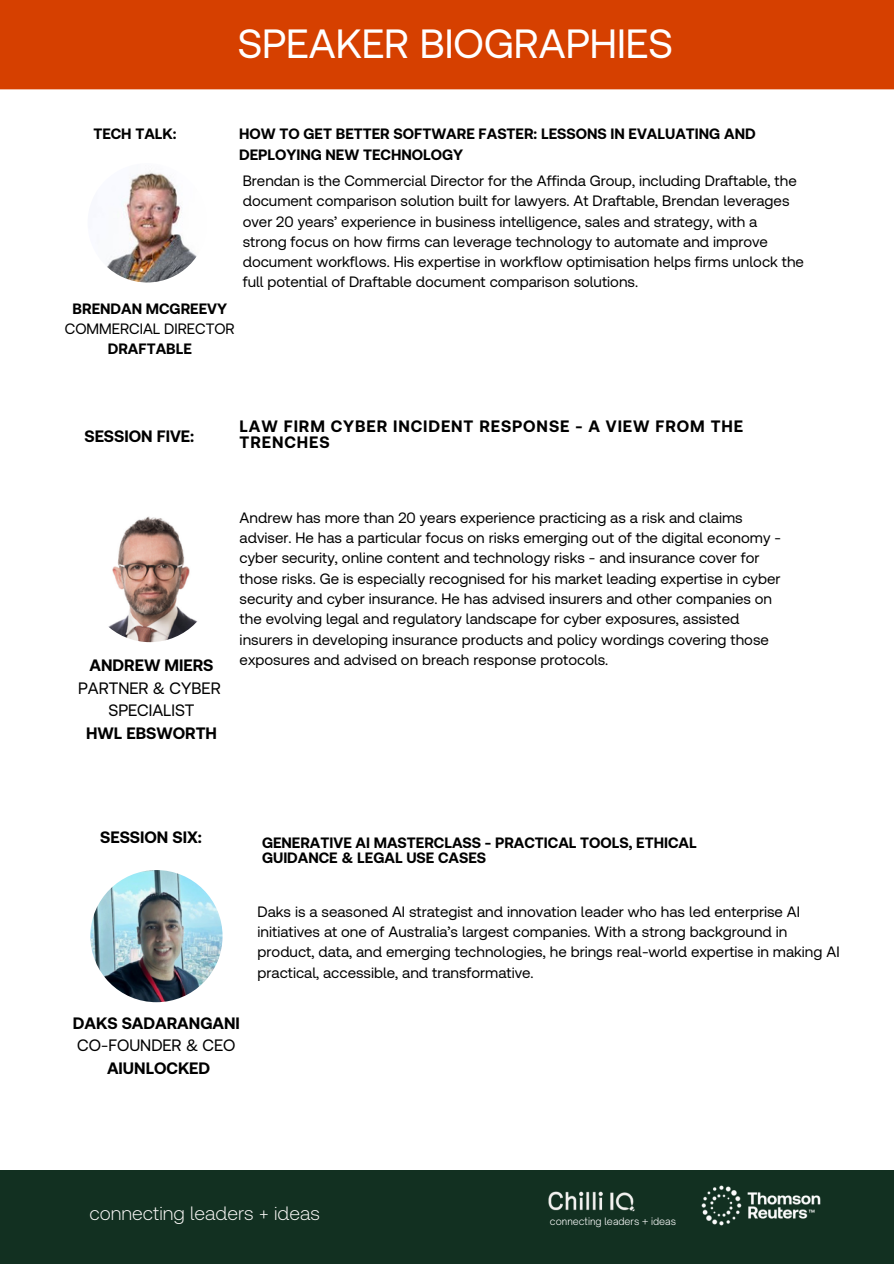
<style>
.page{position:relative;width:894px;height:1264px;background:#fff}
.page>*{position:absolute;margin:0;border:0;box-sizing:border-box;transform-origin:0 0}
.t1{font:40.8px "Clario";color:#fff}
.t2{font:300 19.35px "Clario";color:#fcfaf8}
.t3{font:700 16.5px/22.5px "Clario";color:#000;text-align:center}
.t4{font:700 16.5px/17px "Clario";letter-spacing:.055em;color:#000}
.t5{font:16.5px/22.5px "Clario";color:#000;text-align:center}
.t6{font:15px/20.2px "Clario";color:#000}
.t7{font:700 15px/20.2px "Clario";color:#000}
.t8{font:300 9.75px "Open Sauce One";color:#fff}
.s1{font-weight:400}
.s2{font-weight:700}
</style>
<div class="page">
<div style="left:0;top:0;width:893px;height:89px;background:#d64000"></div>
<img style="left:90px;top:870px;width:132px;height:132px;border-radius:50%">
<img style="left:86px;top:514px;width:128px;height:128px;border-radius:50%">
<div style="left:0;top:1170px;width:893px;height:93px;background:#123021"></div>
<img style="left:701px;top:1185px;width:120px;height:41px">
<img style="left:548px;top:1191px;width:87px;height:21px">
<img style="left:88px;top:163px;width:119px;height:119px;border-radius:50%">
<h1 class="t1" style="left:238px;top:20px;width:436px">SPEAKER BIOGRAPHIES</h1>
<p class="t7" style="left:93px;top:124px;width:85px">TECH TALK:</p>
<h4 class="t7" style="left:239px;top:124px;width:518px">HOW TO GET BETTER SOFTWARE FASTER: LESSONS IN EVALUATING AND<br>DEPLOYING NEW TECHNOLOGY</h4>
<p class="t7" style="left:65px;top:298px;width:171px;text-align:center">BRENDAN MCGREEVY<br><span class="s1">COMMERCIAL DIRECTOR<br></span>DRAFTABLE</p>
<h2 class="t6" style="left:243px;top:171px;width:562px">Brendan is the Commercial Director for the Affinda Group, including Draftable, the document comparison solution built for lawyers. At Draftable, Brendan leverages over 20 years’ experience in business intelligence, sales and strategy, with a strong focus on how firms can leverage technology to automate and improve document workflows. His expertise in workflow optimisation helps firms unlock the full potential of Draftable document comparison solutions.</h2>
<h3 class="t3" style="left:84px;top:425px;width:111px">SESSION FIVE:</h3>
<h3 class="t4" style="left:239px;top:417px;width:505px">LAW FIRM CYBER INCIDENT RESPONSE - A VIEW FROM THE<br>TRENCHES</h3>
<p class="t5" style="left:78px;top:654px;width:144px"><span class="s2">ANDREW MIERS<br></span>PARTNER &amp; CYBER<br>SPECIALIST<br><span class="s2">HWL EBSWORTH</span></p>
<h4 class="t6" style="left:239px;top:507px;width:543px">Andrew has more than 20 years experience practicing as a risk and claims adviser. He has a particular focus on risks emerging out of the digital economy - cyber security, online content and technology risks - and insurance cover for those risks. Ge is especially recognised for his market leading expertise in cyber security and cyber insurance. He has advised insurers and other companies on the evolving legal and regulatory landscape for cyber exposures, assisted insurers in developing insurance products and policy wordings covering those exposures and advised on breach response protocols.</h4>
<h3 class="t3" style="left:100px;top:825px;width:103px">SESSION SIX:</h3>
<h3 class="t7" style="left:262px;top:835px;width:436px;line-height:14.7px">GENERATIVE AI MASTERCLASS - PRACTICAL TOOLS, ETHICAL<br>GUIDANCE &amp; LEGAL USE CASES</h3>
<h4 class="t6" style="left:257px;top:901px;width:583px">Daks is a seasoned AI strategist and innovation leader who has led enterprise AI initiatives at one of Australia’s largest companies. With a strong background in product, data, and emerging technologies, he brings real-world expertise in making AI practical, accessible, and transformative.</h4>
<p class="t3" style="left:73px;top:1011px;width:168px">DAKS SADARANGANI<br><span class="s1">CO-FOUNDER &amp; CEO<br></span>AIUNLOCKED</p>
<h3 class="t2" style="left:89px;top:1201px;width:232px">connecting leaders + ideas</h3>
<p class="t8" style="left:550px;top:1214px;width:127px">connecting leaders + ideas</p>
</div>
